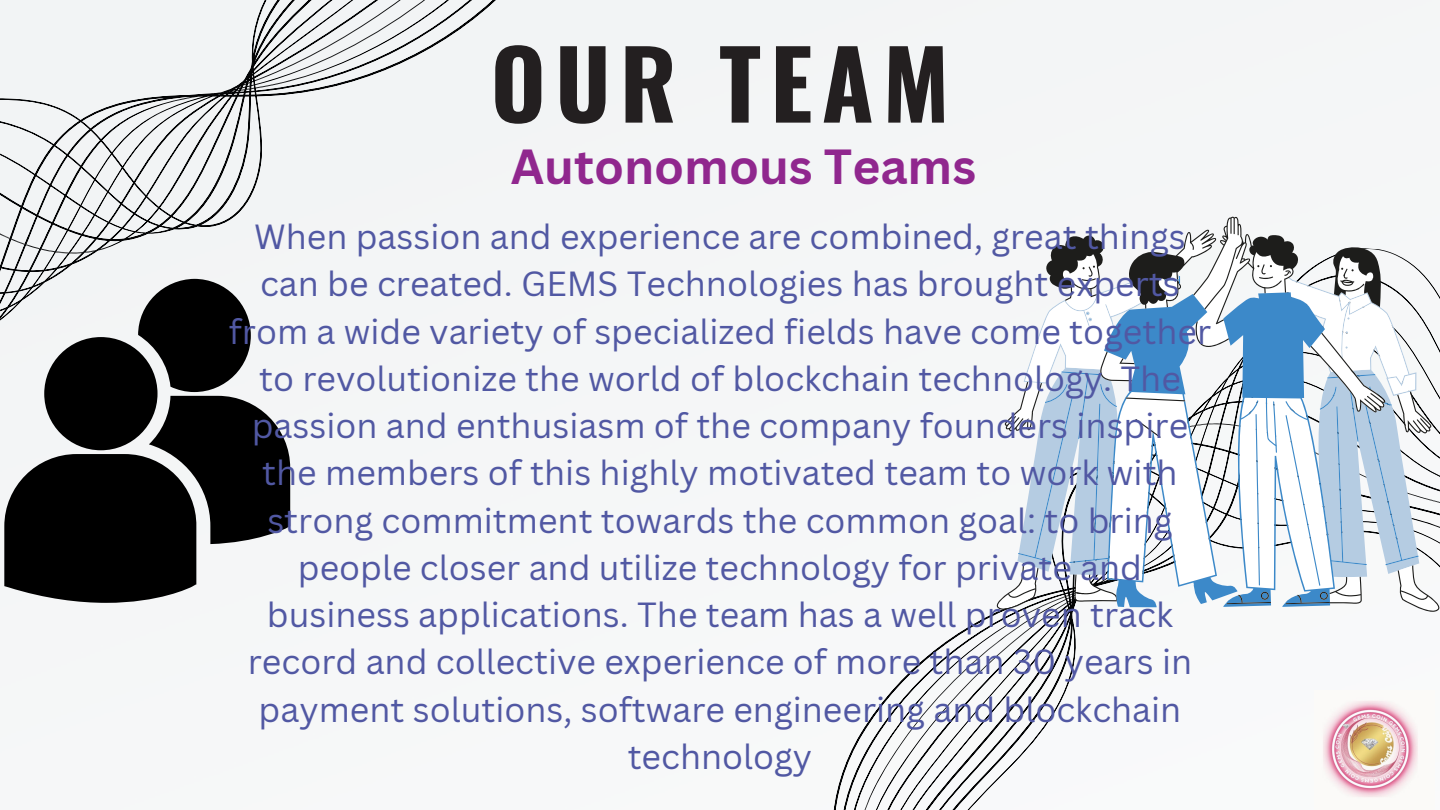
<style>
.page{position:relative;width:1440px;height:810px;background:#fff}
.page>*{position:absolute;margin:0;border:0;box-sizing:border-box;transform-origin:0 0}
.t1{font:700 94.3px "Oswald";letter-spacing:.1em;color:#231f20}
.t2{font:700 48px "Canva Sans";color:#90278e}
.t3{font:34px/47.2px "Canva Sans";color:#5158a3;text-align:center}
</style>
<div class="page">
<div style="left:0;top:0;width:599px;height:562px;background:#f2f4f5"></div>
<svg style="left:829px;top:216px;width:611px;height:594px"></svg>
<svg style="left:996px;top:217px;width:444px;height:396px"></svg>
<svg style="left:4px;top:279px;width:286px;height:324px;fill:#000"></svg>
<img style="left:1315px;top:690px;width:120px;height:120px">
<p class="t1" style="left:491px;top:10px;width:460px">OUR TEAM</p>
<p class="t2" style="left:511px;top:133px;width:467px">Autonomous Teams</p>
<p class="t3" style="left:229px;top:212px;width:984px">When passion and experience are combined, great things can be created. GEMS Technologies has brought experts from a wide variety of specialized fields have come together to revolutionize the world of blockchain technology. The passion and enthusiasm of the company founders inspire the members of this highly motivated team to work with strong commitment towards the common goal: to bring people closer and utilize technology for private and business applications. The team has a well proven track record and collective experience of more than 30 years in payment solutions, software engineering and blockchain technology</p>
</div>
